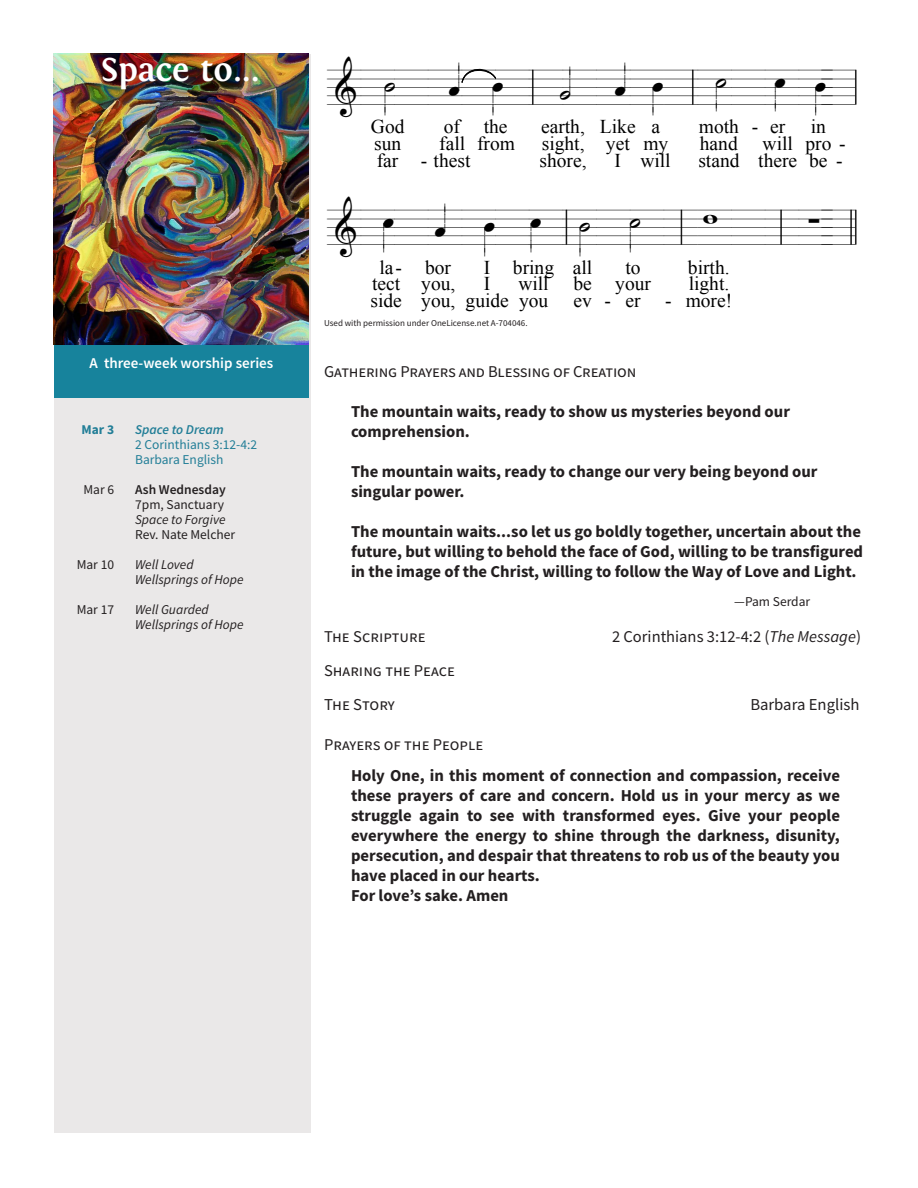
<style>
.page{position:relative;width:918px;height:1188px;background:#fff}
.page>*{position:absolute;margin:0;border:0;box-sizing:border-box;transform-origin:0 0}
.t1{font:700 34.5px "Fontin";color:#fff}
.t2{font:33.75px "Anastasia";color:#000}
.t3{font:19.5px/33.8px "Times New Roman";color:#000}
.t4{font:700 16.65px/20px "Source Sans Pro";color:#231f20}
.t5{font:16.65px "Source Sans Pro";color:#231f20}
.t6{font:16.5px "Source Sans Pro";letter-spacing:-.005em;color:#231f20}
.t7{font:600 15px "Source Sans Pro";color:#fff}
.t8{font:italic 13.5px/15px "Source Sans Pro";color:#231f20}
.t9{font:13.5px "Source Sans Pro";color:#231f20}
.t10{font:13.5px/15px "Source Sans Pro";color:#227e97}
.t11{font:italic 600 13.5px "Source Sans Pro";color:#227e97}
.t12{font:600 13.5px "Source Sans Pro";color:#231f20}
.t13{font:700 13.5px "Source Sans Pro";color:#227e97}
.t14{font:9px "Source Sans Pro";color:#231f20}
.s1{font-style:italic}
</style>
<div class="page">
<div style="left:54px;top:54px;width:256px;height:1078px;background:#eae8e8"></div>
<svg style="left:461px;top:68px;width:36px;height:15px"></svg>
<div style="left:54px;top:339px;width:255px;height:58px;background:#17839c"></div>
<img style="left:54px;top:53px;width:255px;height:291px">
<h1 class="t1" style="left:101px;top:51px;width:160px">Space to...</h1>
<p class="t7" style="left:90px;top:353px;width:185px">A three-week worship series</p>
<p class="t13" style="left:82px;top:421px;width:34px">Mar 3</p>
<p class="t11" style="left:135px;top:421px;width:90px">Space to Dream</p>
<p class="t10" style="left:135px;top:437px;width:124px">2 Corinthians 3:12-4:2<br>Barbara English</p>
<p class="t9" style="left:83px;top:481px;width:32px">Mar 6</p>
<p class="t12" style="left:135px;top:481px;width:92px">Ash Wednesday</p>
<p class="t9" style="left:135px;top:496px;width:90px">7pm, Sanctuary</p>
<p class="t8" style="left:135px;top:512px;width:92px">Space to Forgive</p>
<p class="t9" style="left:135px;top:526px;width:102px">Rev. Nate Melcher</p>
<p class="t9" style="left:77px;top:556px;width:39px">Mar 10</p>
<p class="t8" style="left:135px;top:557px;width:110px">Well Loved<br>Wellsprings of Hope</p>
<p class="t9" style="left:77px;top:601px;width:39px">Mar 17</p>
<p class="t8" style="left:135px;top:602px;width:110px">Well Guarded<br>Wellsprings of Hope</p>
<h2 class="t2" style="left:336px;top:72px;width:22px">&amp;</h2>
<h2 class="t2" style="left:449px;top:55px;width:12px">ˆ«««</h2>
<h2 class="t2" style="left:615px;top:55px;width:12px">ˆ«««</h2>
<h2 class="t2" style="left:560px;top:60px;width:12px">˙«««</h2>
<p class="t3" style="left:542px;top:126px;width:44px">sight,</p>
<h2 class="t2" style="left:327px;top:72px;width:531px">================l</h2>
<h2 class="t2" style="left:533px;top:72px;width:2px">l</h2>
<h2 class="t2" style="left:693px;top:72px;width:2px">l</h2>
<h2 class="t2" style="left:716px;top:56px;width:12px">˙»»»</h2>
<p class="t3" style="left:698px;top:109px;width:43px">moth stand</p>
<h2 class="t2" style="left:775px;top:56px;width:12px">œ»»»</h2>
<p class="t3" style="left:758px;top:118px;width:40px;line-height:16.8px;text-align:center">er will there</p>
<h2 class="t2" style="left:385px;top:60px;width:12px">˙»»»</h2>
<p class="t3" style="left:374px;top:126px;width:29px">sun</p>
<h2 class="t2" style="left:493px;top:60px;width:12px">œ»»»</h2>
<p class="t3" style="left:477px;top:126px;width:39px">from</p>
<h2 class="t2" style="left:653px;top:60px;width:12px">œ»»»</h2>
<p class="t3" style="left:640px;top:109px;width:32px;text-align:center">a will</p>
<h2 class="t2" style="left:816px;top:60px;width:12px">œ»»»</h2>
<p class="t3" style="left:805px;top:118px;width:42px;line-height:16.8px">in pro - be -</p>
<p class="t3" style="left:371px;top:109px;width:101px">God<br>far - thest</p>
<p class="t3" style="left:484px;top:109px;width:25px">the</p>
<p class="t3" style="left:540px;top:109px;width:49px">earth, shore,</p>
<p class="t3" style="left:600px;top:109px;width:37px">Like</p>
<p class="t3" style="left:444px;top:109px;width:18px">of</p>
<p class="t3" style="left:752px;top:109px;width:8px">-</p>
<p class="t3" style="left:700px;top:126px;width:39px">hand</p>
<p class="t3" style="left:439px;top:126px;width:27px">fall</p>
<p class="t3" style="left:606px;top:126px;width:25px">yet</p>
<p class="t3" style="left:643px;top:126px;width:26px">my</p>
<p class="t3" style="left:615px;top:143px;width:8px">I</p>
<h2 class="t2" style="left:336px;top:213px;width:22px">&amp;</h2>
<h2 class="t2" style="left:435px;top:196px;width:12px">ˆ«««</h2>
<h2 class="t2" style="left:327px;top:213px;width:531px">================ll</h2>
<h2 class="t2" style="left:566px;top:213px;width:2px">l</h2>
<h2 class="t2" style="left:681px;top:213px;width:2px">l</h2>
<h2 class="t2" style="left:781px;top:213px;width:2px">l</h2>
<h2 class="t2" style="left:703px;top:187px;width:15px">w</h2>
<h2 class="t2" style="left:630px;top:196px;width:12px">˙»»»</h2>
<h2 class="t2" style="left:809px;top:196px;width:12px">∑</h2>
<h2 class="t2" style="left:383px;top:196px;width:12px">œ»»»</h2>
<h2 class="t2" style="left:531px;top:196px;width:12px">œ»»»</h2>
<p class="t3" style="left:518px;top:267px;width:32px">will</p>
<h2 class="t2" style="left:580px;top:200px;width:12px">˙»»»</h2>
<h2 class="t2" style="left:485px;top:200px;width:12px">œ»»»</h2>
<p class="t3" style="left:466px;top:284px;width:45px">guide</p>
<p class="t3" style="left:513px;top:250px;width:43px;text-align:center">bring you</p>
<p class="t3" style="left:686px;top:250px;width:48px">birth. more!</p>
<p class="t3" style="left:379px;top:250px;width:24px">la-</p>
<p class="t3" style="left:425px;top:250px;width:27px">bor</p>
<p class="t3" style="left:573px;top:250px;width:21px">all</p>
<p class="t3" style="left:484px;top:250px;width:8px">I</p>
<p class="t3" style="left:625px;top:250px;width:17px">to</p>
<p class="t3" style="left:689px;top:267px;width:42px">light.</p>
<p class="t3" style="left:573px;top:267px;width:20px">be</p>
<p class="t3" style="left:484px;top:267px;width:8px">I</p>
<p class="t3" style="left:372px;top:267px;width:30px">tect</p>
<p class="t3" style="left:421px;top:267px;width:36px">you,</p>
<p class="t3" style="left:615px;top:267px;width:37px">your</p>
<p class="t3" style="left:371px;top:284px;width:33px">side</p>
<p class="t3" style="left:573px;top:284px;width:20px">ev</p>
<p class="t3" style="left:625px;top:284px;width:17px">er</p>
<p class="t3" style="left:421px;top:284px;width:36px">you,</p>
<p class="t3" style="left:605px;top:284px;width:8px">-</p>
<p class="t3" style="left:665px;top:284px;width:8px">-</p>
<p class="t14" style="left:324px;top:317px;width:205px">Used with permission under OneLicense.net A-704046.</p>
<p class="t6" style="left:324px;top:361px;width:314px">Gathering Prayers and Blessing of Creation</p>
<p class="t4" style="left:351px;top:401px;width:440px">The mountain waits, ready to show us mysteries beyond our comprehension.</p>
<p class="t4" style="left:351px;top:461px;width:468px">The mountain waits, ready to change our very being beyond our singular power.</p>
<p class="t4" style="left:351px;top:521px;width:514px">The mountain waits...so let us go boldly together, uncertain about the future, but willing to behold the face of God, willing to be transfigured in the image of the Christ, willing to follow the Way of Love and Light.</p>
<p class="t9" style="left:734px;top:592px;width:78px">—Pam Serdar</p>
<p class="t6" style="left:324px;top:626px;width:103px">The Scripture</p>
<p class="t6" style="left:612px;top:626px;width:250px">2 Corinthians 3:12-4:2 (<span class="s1">The Message</span>)</p>
<p class="t6" style="left:324px;top:660px;width:133px">Sharing the Peace</p>
<p class="t5" style="left:324px;top:694px;width:72px">The Story</p>
<p class="t5" style="left:750px;top:694px;width:111px">Barbara English</p>
<p class="t6" style="left:324px;top:734px;width:161px">Prayers of the People</p>
<p class="t4" style="left:351px;top:765px;width:491px">Holy One, in this moment of connection and compassion, receive these prayers of care and concern. Hold us in your mercy as we struggle again to see with transformed eyes. Give your people everywhere the energy to shine through the darkness, disunity, persecution, and despair that threatens to rob us of the beauty you have placed in our hearts.<br>For love’s sake. Amen</p>
</div>
